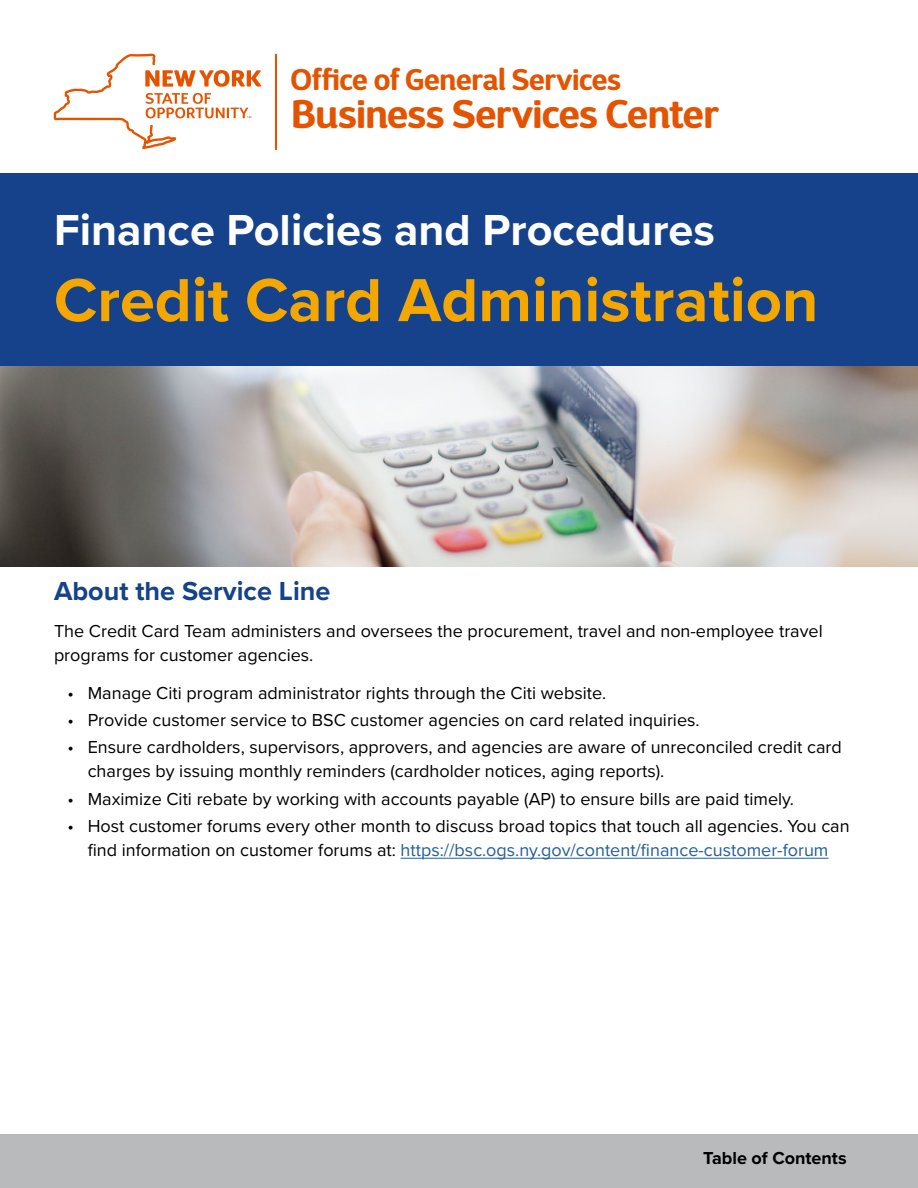
<style>
.page{position:relative;width:918px;height:1188px;background:#fff}
.page>*{position:absolute;margin:0;border:0;box-sizing:border-box;transform-origin:0 0}
.t1{font:700 63px "Proxima Nova";color:#f4a700}
.t2{font:700 45px "Proxima Nova";color:#fff}
.t3{font:700 39.9px "D Sari";letter-spacing:-.02em;color:#e45400}
.t4{font:700 29.85px "D Sari";letter-spacing:-.01em;color:#e45400}
.t5{font:700 27px "Proxima Nova";color:#15428a}
.Body{font:18px/24px "Proxima Nova";color:#000}
.t6{font:700 18px "Proxima Nova";color:#000}
.s1{color:#215e9e}
</style>
<div class="page">
<img style="left:0;top:365px;width:918px;height:202px">
<div style="left:0;top:173px;width:918px;height:192px;background:#15428a"></div>
<hr style="left:275px;top:54px;width:2px;height:96px;background:#e45400">
<svg style="left:54px;top:53px;width:208px;height:96px"></svg>
<div style="left:0;top:1134px;width:918px;height:54px;background:#b9babb"></div>
<hr style="left:401px;top:858px;width:427px;height:1px;background:#215e9e">
<p class="t4" style="left:291px;top:60px;width:332px">Office of General Services</p>
<p class="t3" style="left:291px;top:88px;width:429px">Business Services Center</p>
<p class="t2" style="left:54px;top:196px;width:662px">Finance Policies and Procedures</p>
<p class="t1" style="left:54px;top:253px;width:766px">Credit Card Administration</p>
<p class="t5" style="left:54px;top:571px;width:278px">About the Service Line</p>
<p class="Body" style="left:54px;top:619px;width:770px">The Credit Card Team administers and oversees the procurement, travel and non-employee travel programs for customer agencies.</p>
<p class="Body" style="left:68px;top:680px;width:540px">• Manage Citi program administrator rights through the Citi website.</p>
<p class="Body" style="left:68px;top:707px;width:634px">• Provide customer service to BSC customer agencies on card related inquiries.</p>
<p class="Body" style="left:88px;top:735px;width:756px;text-indent:-20px">• Ensure cardholders, supervisors, approvers, and agencies are aware of unreconciled credit card charges by issuing monthly reminders (cardholder notices, aging reports).</p>
<p class="Body" style="left:68px;top:786px;width:728px">• Maximize Citi rebate by working with accounts payable (AP) to ensure bills are paid timely.</p>
<p class="Body" style="left:68px;top:813px;width:784px;text-align:center">• Host customer forums every other month to discuss broad topics that touch all agencies. You can find information on customer forums at: <span class="s1">https://bsc.ogs.ny.gov/content/finance-customer-forum</span></p>
<p class="t6" style="left:703px;top:1145px;width:145px">Table of Contents</p>
</div>
